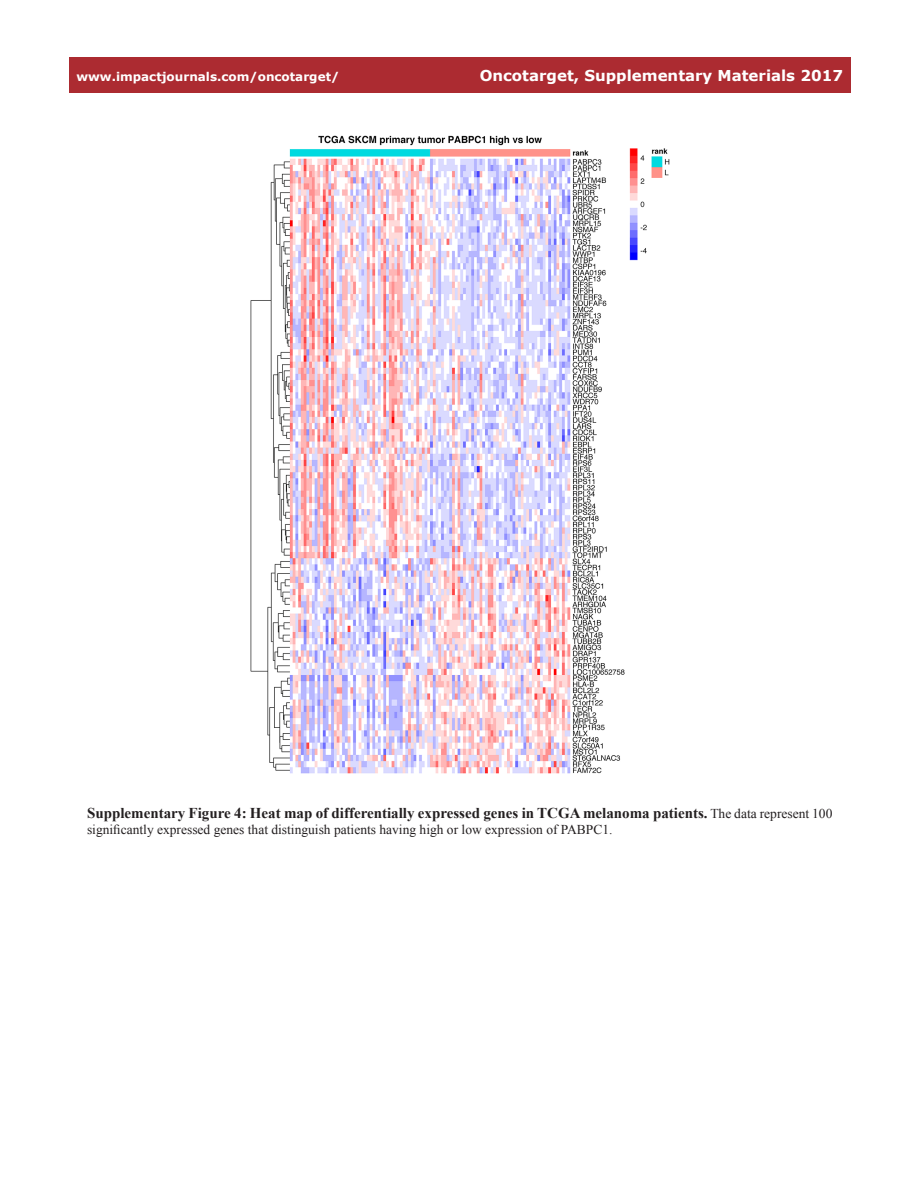
<style>
.page{position:relative;width:918px;height:1188px;background:#fff}
.page>*{position:absolute;margin:0;border:0;box-sizing:border-box;transform-origin:0 0}
.figuretext{font:700 15px "Times New Roman";color:#231f20}
.t1{font:700 15px "Verdana";color:#fff}
.figuretext-2{font:13.5px "Times New Roman";color:#231f20}
.t2{font:700 12px "Verdana";color:#fff}
.s1{font-weight:400;font-size:13.5px}
</style>
<div class="page">
<div style="left:69px;top:57px;width:781px;height:36px;background:#ac2b31"></div>
<img style="left:250px;top:135px;width:420px;height:639px">
<p class="t2" style="left:76px;top:68px;width:264px">www.impactjournals.com/oncotarget/</p>
<p class="t1" style="left:480px;top:65px;width:365px">Oncotarget, Supplementary Materials 2017</p>
<p class="figuretext" style="left:87px;top:803px;width:747px">Supplementary Figure 4: Heat map of differentially expressed genes in TCGA melanoma patients. <span class="s1">The data represent 100</span></p>
<p class="figuretext-2" style="left:87px;top:821px;width:527px">significantly expressed genes that distinguish patients having high or low expression of PABPC1.</p>
</div>
